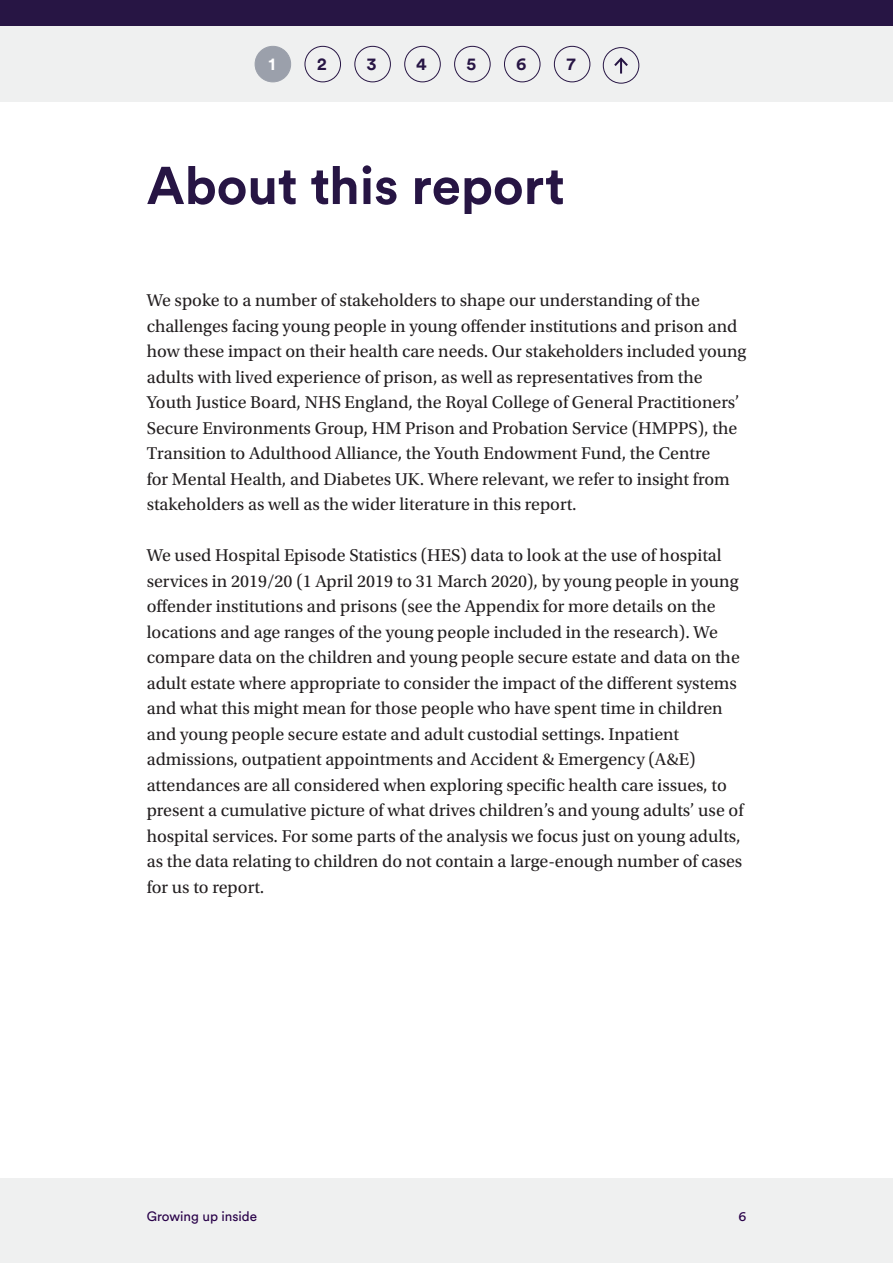
<style>
.page{position:relative;width:893px;height:1263px;background:#fff}
.page>*{position:absolute;margin:0;border:0;box-sizing:border-box;transform-origin:0 0}
.Heading_1{font:700 52.5px "Circular Pro";color:#271544}
.Body_text{font:18px/25.5px "Utopia Std";color:#231f20}
.t1{font:700 17.55px "Circular Pro";color:#271544}
.t2{font:700 17.55px "Circular Pro";color:#fff}
.t3{font:13.5px "Circular Pro";color:#280048}
</style>
<div class="page">
<div style="left:0;top:0;width:893px;height:26px;background:#271544"></div>
<div style="left:0;top:26px;width:893px;height:76px;background:#eff0f0"></div>
<div style="left:0;top:1179px;width:893px;height:84px;background:#eff0f0"></div>
<div style="left:305px;top:46px;width:36px;height:36px;border:1px solid #271544;border-radius:50%"></div>
<div style="left:454px;top:46px;width:36px;height:36px;border:1px solid #271544;border-radius:50%"></div>
<div style="left:355px;top:46px;width:36px;height:36px;border:1px solid #271544;border-radius:50%"></div>
<div style="left:504px;top:46px;width:36px;height:36px;border:1px solid #271544;border-radius:50%"></div>
<div style="left:554px;top:46px;width:36px;height:36px;border:1px solid #271544;border-radius:50%"></div>
<div style="left:255px;top:46px;width:36px;height:36px;background:#9ba0ab;border-radius:50%"></div>
<div style="left:255px;top:46px;width:36px;height:36px;border:1px solid #9ba0ab;border-radius:50%"></div>
<div style="left:404px;top:46px;width:37px;height:36px;border:1px solid #271544;border-radius:50%"></div>
<div style="left:603px;top:47px;width:36px;height:36px;border:1px solid #271544;border-radius:50%"></div>
<svg style="left:614px;top:57px;width:14px;height:17px"></svg>
<p class="t2" style="left:268px;top:52px;width:8px">1</p>
<p class="t1" style="left:317px;top:52px;width:11px">2</p>
<p class="t1" style="left:367px;top:52px;width:11px">3</p>
<p class="t1" style="left:416px;top:52px;width:12px">4</p>
<p class="t1" style="left:467px;top:52px;width:11px">5</p>
<p class="t1" style="left:516px;top:52px;width:12px">6</p>
<p class="t1" style="left:567px;top:52px;width:10px">7</p>
<p class="Heading_1" style="left:147px;top:149px;width:420px">About this report</p>
<p class="Body_text" style="left:147px;top:288px;width:601px">We spoke to a number of stakeholders to shape our understanding of the challenges facing young people in young offender institutions and prison and how these impact on their health care needs. Our stakeholders included young adults with lived experience of prison, as well as representatives from the Youth Justice Board, NHS England, the Royal College of General Practitioners’ Secure Environments Group, HM Prison and Probation Service (HMPPS), the Transition to Adulthood Alliance, the Youth Endowment Fund, the Centre<br>for Mental Health, and Diabetes UK. Where relevant, we refer to insight from stakeholders as well as the wider literature in this report.</p>
<p class="Body_text" style="left:147px;top:543px;width:598px">We used Hospital Episode Statistics (HES) data to look at the use of hospital services in 2019/20 (1 April 2019 to 31 March 2020), by young people in young offender institutions and prisons (see the Appendix for more details on the locations and age ranges of the young people included in the research). We compare data on the children and young people secure estate and data on the adult estate where appropriate to consider the impact of the different systems and what this might mean for those people who have spent time in children and young people secure estate and adult custodial settings. Inpatient admissions, outpatient appointments and Accident &amp; Emergency (A&amp;E) attendances are all considered when exploring specific health care issues, to present a cumulative picture of what drives children’s and young adults’ use of hospital services. For some parts of the analysis we focus just on young adults, as the data relating to children do not contain a large-enough number of cases for us to report.</p>
<p class="t3" style="left:147px;top:1207px;width:112px">Growing up inside</p>
<p class="t3" style="left:738px;top:1207px;width:9px">6</p>
</div>
